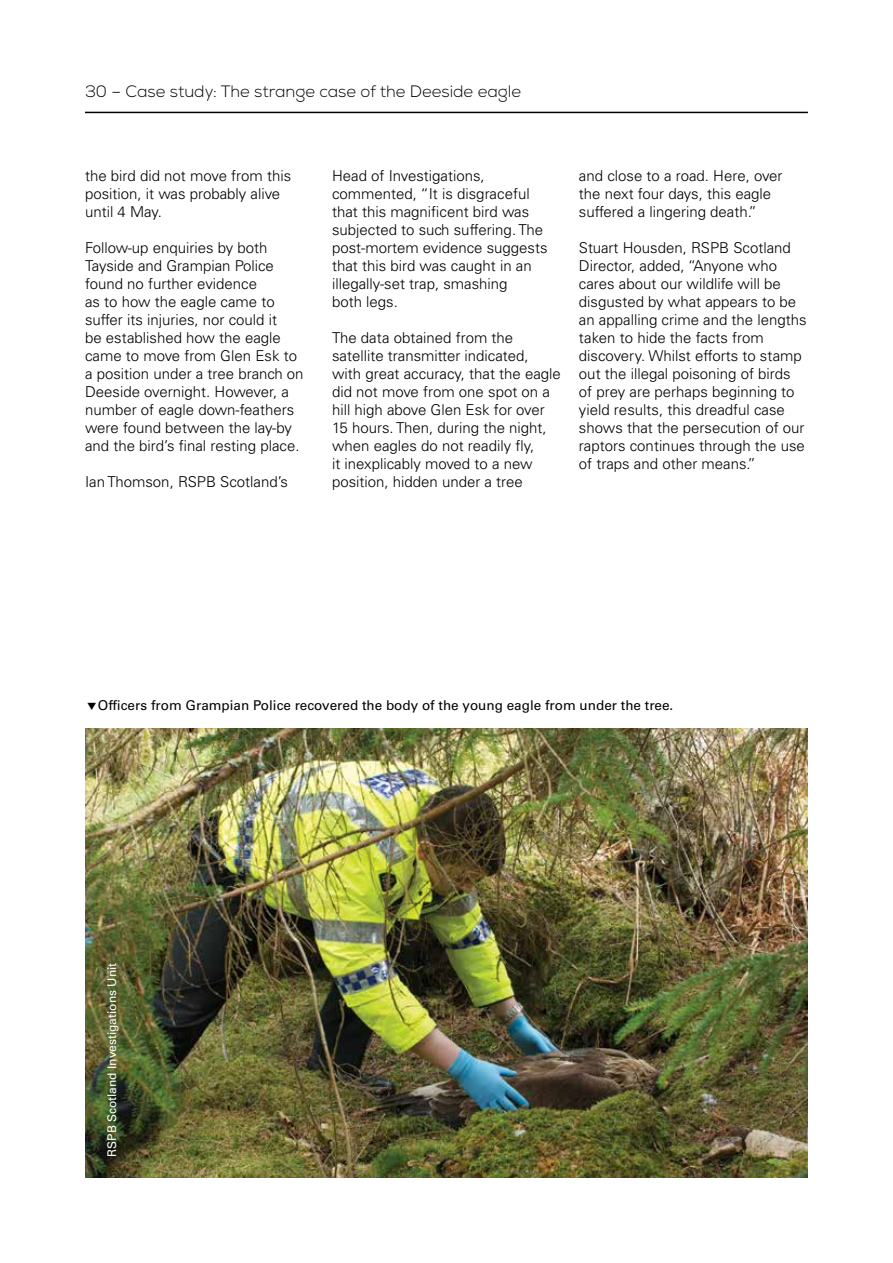
<style>
.page{position:relative;width:893px;height:1263px;background:#fff}
.page>*{position:absolute;margin:0;border:0;box-sizing:border-box;transform-origin:0 0}
.t1{font:300 16.5px "Nexa";color:#000}
.t2{font:300 15px/18px "Univers LT Std";color:#000}
.t3{font:13.5px "Univers LT Std";color:#000}
.t4{font:12px "Univers LT Std";color:#fff}
</style>
<div class="page">
<hr style="left:85px;top:112px;width:723px;height:1px;background:#000">
<img style="left:85px;top:728px;width:723px;height:450px">
<p class="t1" style="left:85px;top:82px;width:438px">30 – Case study: The strange case of the Deeside eagle</p>
<p class="t2" style="left:85px;top:167px;width:208px">the bird did not move from this position, it was probably alive until 4 May.</p>
<p class="t2" style="left:85px;top:239px;width:220px">Follow-up enquiries by both<br>Tayside and Grampian Police found no further evidence<br>as to how the eagle came to suffer its injuries, nor could it<br>be established how the eagle came to move from Glen Esk to a position under a tree branch on<br>Deeside overnight. However, a number of eagle down-feathers were found between the lay-by and the bird’s final resting place.</p>
<p class="t2" style="left:85px;top:473px;width:204px">Ian Thomson, RSPB Scotland’s</p>
<p class="t2" style="left:332px;top:167px;width:217px">Head of Investigations, commented, “It is disgraceful that this magnificent bird was subjected to such suffering. The post-mortem evidence suggests that this bird was caught in an illegally-set trap, smashing<br>both legs.</p>
<p class="t2" style="left:332px;top:329px;width:230px">The data obtained from the satellite transmitter indicated, with great accuracy, that the eagle did not move from one spot on a hill high above Glen Esk for over<br>15 hours. Then, during the night, when eagles do not readily fly,<br>it inexplicably moved to a new position, hidden under a tree</p>
<p class="t2" style="left:579px;top:167px;width:205px">and close to a road. Here, over the next four days, this eagle suffered a lingering death.”</p>
<p class="t2" style="left:579px;top:239px;width:229px">Stuart Housden, RSPB Scotland<br>Director, added, “Anyone who cares about our wildlife will be disgusted by what appears to be an appalling crime and the lengths taken to hide the facts from discovery. Whilst efforts to stamp out the illegal poisoning of birds of prey are perhaps beginning to yield results, this dreadful case shows that the persecution of our raptors continues through the use of traps and other means.”</p>
<p class="t3" style="left:98px;top:697px;width:577px">Officers from Grampian Police recovered the body of the young eagle from under the tree.</p>
<p class="t4" style="left:105px;top:1157px;width:195px;rotate:-90deg">RSPB Scotland Investigations Unit</p>
</div>
